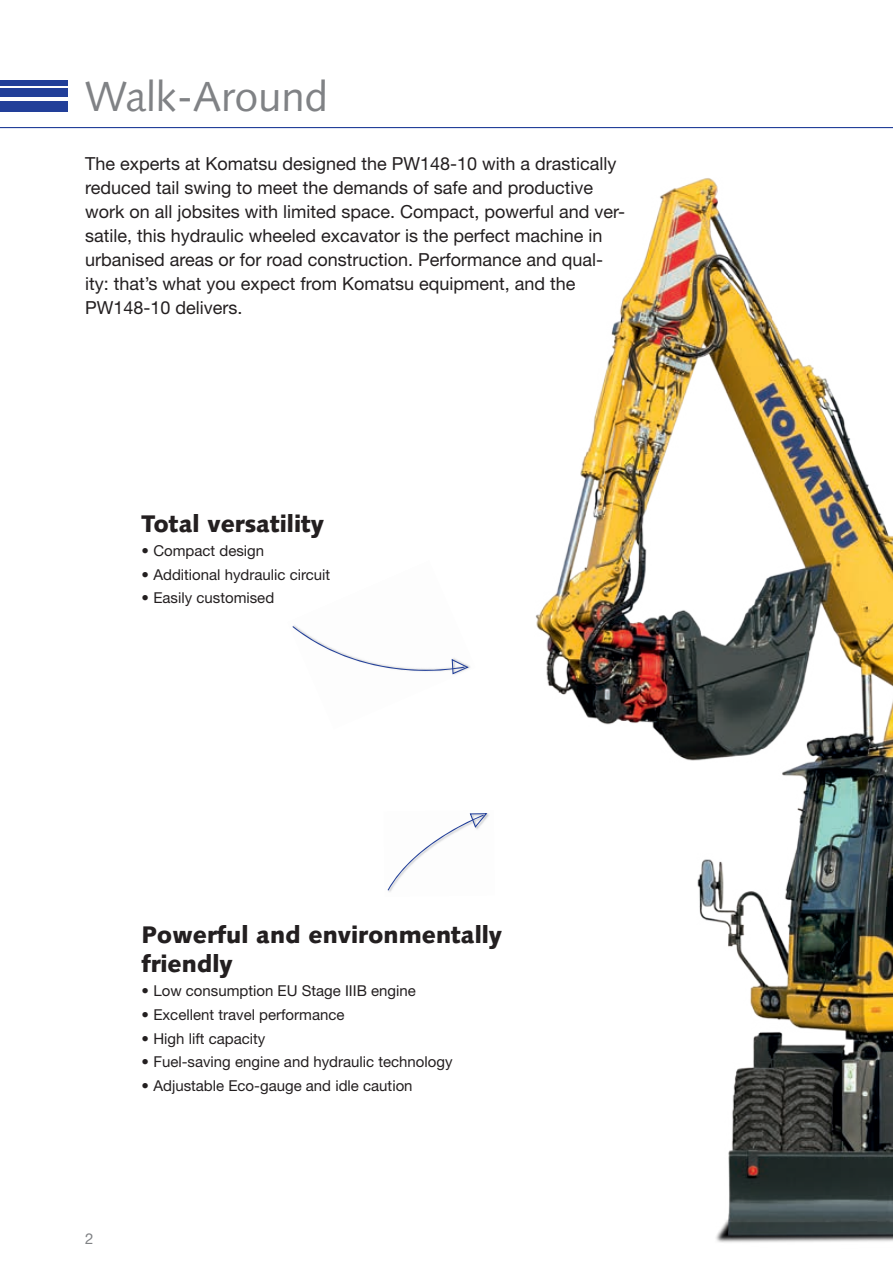
<style>
.page{position:relative;width:893px;height:1263px;background:#fff}
.page>*{position:absolute;margin:0;border:0;box-sizing:border-box;transform-origin:0 0}
.t1{font:42px "Syntax LTCE";color:#808285}
.t2{font:900 24px/28.8px "Syntax LTCE";color:#231f20}
.t3{font:18px/24px "Helvetica Neue LT Pro";color:#231f20}
.t4{font:15px "Helvetica Neue LT Pro";color:#231f20}
.t5{font:15px "Helvetica Neue LT Pro";color:#808285}
</style>
<div class="page">
<img style="left:535px;top:178px;width:358px;height:1065px">
<hr style="left:0;top:127px;width:893px;height:1px;background:#223f99">
<div style="left:0;top:101px;width:68px;height:10px;background:#223f99"></div>
<div style="left:0;top:89px;width:68px;height:8px;background:#223f99"></div>
<div style="left:0;top:80px;width:68px;height:5px;background:#223f99"></div>
<svg style="left:292px;top:626px;width:177px;height:49px"></svg>
<svg style="left:388px;top:813px;width:99px;height:77px"></svg>
<h1 class="t1" style="left:85px;top:72px;width:245px">Walk-Around</h1>
<p class="t3" style="left:85px;top:151px;width:542px">The experts at Komatsu designed the PW148-10 with a drastically reduced tail swing to meet the demands of safe and productive work on all jobsites with limited space. Compact, powerful and ver&shy;satile, this hydraulic wheeled excavator is the perfect machine in urbanised areas or for road construction. Performance and qual&shy;ity: that’s what you expect from Komatsu equipment, and the PW148-10 delivers.</p>
<h2 class="t2" style="left:141px;top:509px;width:184px">Total versatility</h2>
<p class="t4" style="left:141px;top:541px;width:124px">• Compact design</p>
<p class="t4" style="left:141px;top:565px;width:190px">• Additional hydraulic circuit</p>
<p class="t4" style="left:141px;top:589px;width:134px">• Easily customised</p>
<h2 class="t2" style="left:141px;top:921px;width:362px">Powerful and environmentally friendly</h2>
<p class="t4" style="left:141px;top:981px;width:276px">• Low consumption EU Stage IIIB engine</p>
<p class="t4" style="left:141px;top:1005px;width:205px">• Excellent travel performance</p>
<p class="t4" style="left:141px;top:1029px;width:125px">• High lift capacity</p>
<p class="t4" style="left:141px;top:1053px;width:313px">• Fuel-saving engine and hydraulic technology</p>
<p class="t4" style="left:141px;top:1076px;width:273px">• Adjustable Eco-gauge and idle caution</p>
<p class="t5" style="left:85px;top:1229px;width:10px">2</p>
</div>
